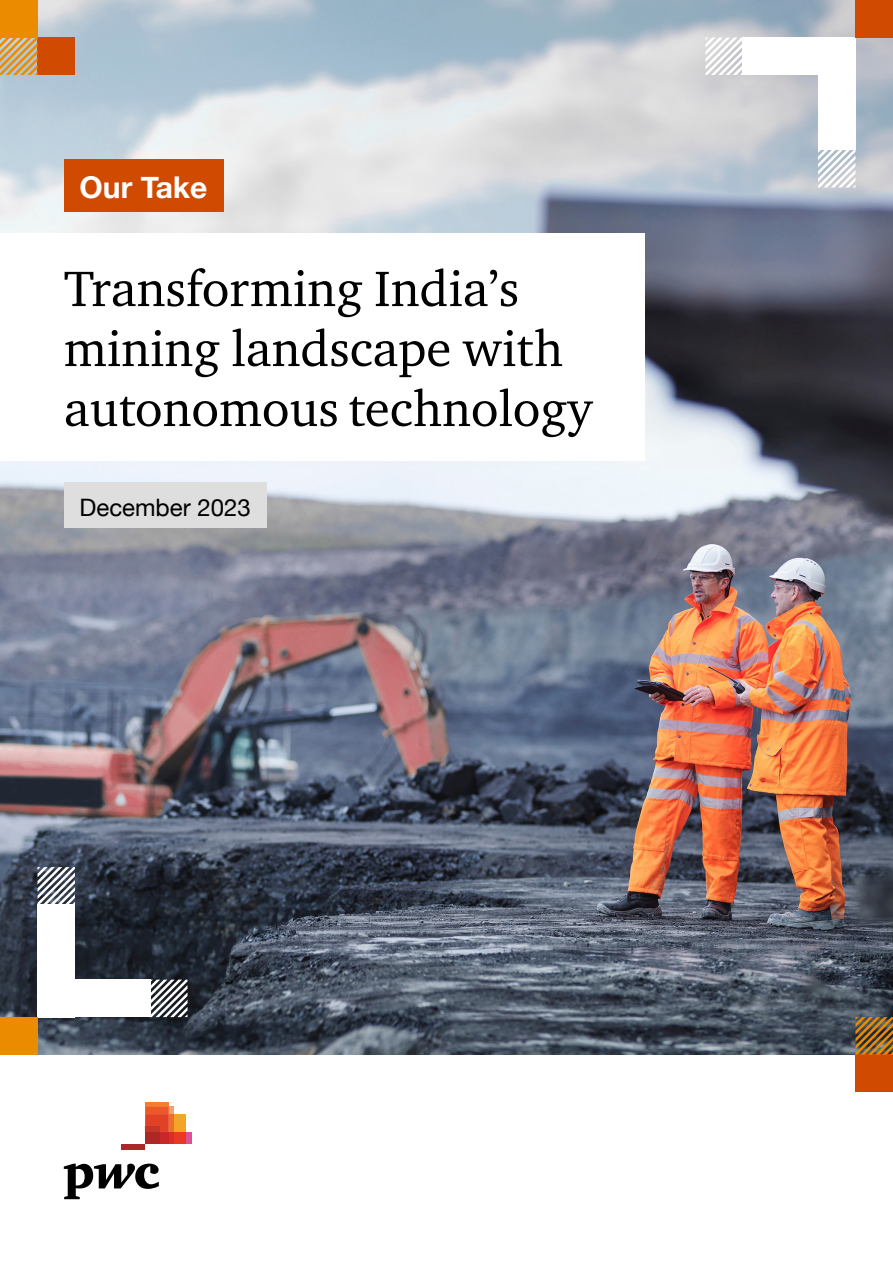
<style>
.page{position:relative;width:893px;height:1263px;background:#fff}
.page>*{position:absolute;margin:0;border:0;box-sizing:border-box;transform-origin:0 0}
.t1{font:51px/60px "ITC Charter Com";color:#000}
.t2{font:700 30px "Helvetica Neue";color:#fff}
.t3{font:24px "Helvetica Neue";color:#000}
</style>
<div class="page">
<img style="left:0;top:0;width:893px;height:1054px">
<svg style="left:64px;top:1163px;width:95px;height:36px"></svg>
<div style="left:186px;top:1132px;width:6px;height:12px;background:#de4f99"></div>
<div style="left:145px;top:1102px;width:24px;height:5px;background:#f37e30"></div>
<div style="left:174px;top:1114px;width:12px;height:18px;background:#f5a42a"></div>
<div style="left:174px;top:1132px;width:12px;height:12px;background:#e83826"></div>
<div style="left:169px;top:1132px;width:5px;height:12px;background:#db2c27"></div>
<svg style="left:145px;top:1107px;width:29px;height:25px"></svg>
<div style="left:160px;top:1132px;width:9px;height:12px;background:#c82928"></div>
<div style="left:145px;top:1126px;width:15px;height:6px;background:#c43628"></div>
<div style="left:145px;top:1132px;width:15px;height:12px;background:#ac2726"></div>
<div style="left:121px;top:1144px;width:24px;height:6px;background:#ac2726"></div>
<div style="left:818px;top:112px;width:37px;height:38px;background:#fff"></div>
<div style="left:818px;top:37px;width:37px;height:75px;background:#fff"></div>
<div style="left:743px;top:37px;width:75px;height:38px;background:#fff"></div>
<svg style="left:818px;top:150px;width:37px;height:37px"></svg>
<svg style="left:705px;top:37px;width:38px;height:38px"></svg>
<div style="left:855px;top:0;width:38px;height:38px;background:#d04a02"></div>
<div style="left:38px;top:904px;width:37px;height:38px;background:#fff"></div>
<div style="left:38px;top:942px;width:37px;height:75px;background:#fff"></div>
<div style="left:75px;top:979px;width:75px;height:38px;background:#fff"></div>
<svg style="left:38px;top:867px;width:37px;height:37px"></svg>
<svg style="left:150px;top:979px;width:38px;height:38px"></svg>
<div style="left:0;top:1017px;width:38px;height:37px;background:#eb8c00"></div>
<div style="left:855px;top:1054px;width:38px;height:38px;background:#d04a02"></div>
<svg style="left:855px;top:1017px;width:38px;height:37px"></svg>
<div style="left:0;top:233px;width:644px;height:228px;background:#fff"></div>
<div style="left:64px;top:159px;width:159px;height:53px;background:#d04a02"></div>
<div style="left:64px;top:483px;width:203px;height:45px;background:#dedede"></div>
<div style="left:38px;top:38px;width:37px;height:37px;background:#d04a02"></div>
<svg style="left:0;top:38px;width:38px;height:37px"></svg>
<div style="left:0;top:0;width:38px;height:38px;background:#eb8c00"></div>
<p class="t2" style="left:80px;top:164px;width:129px">Our Take</p>
<p class="t1" style="left:64px;top:258px;width:530px">Transforming India’s mining landscape with autonomous technology</p>
<p class="t3" style="left:80px;top:490px;width:173px">December 2023</p>
</div>
